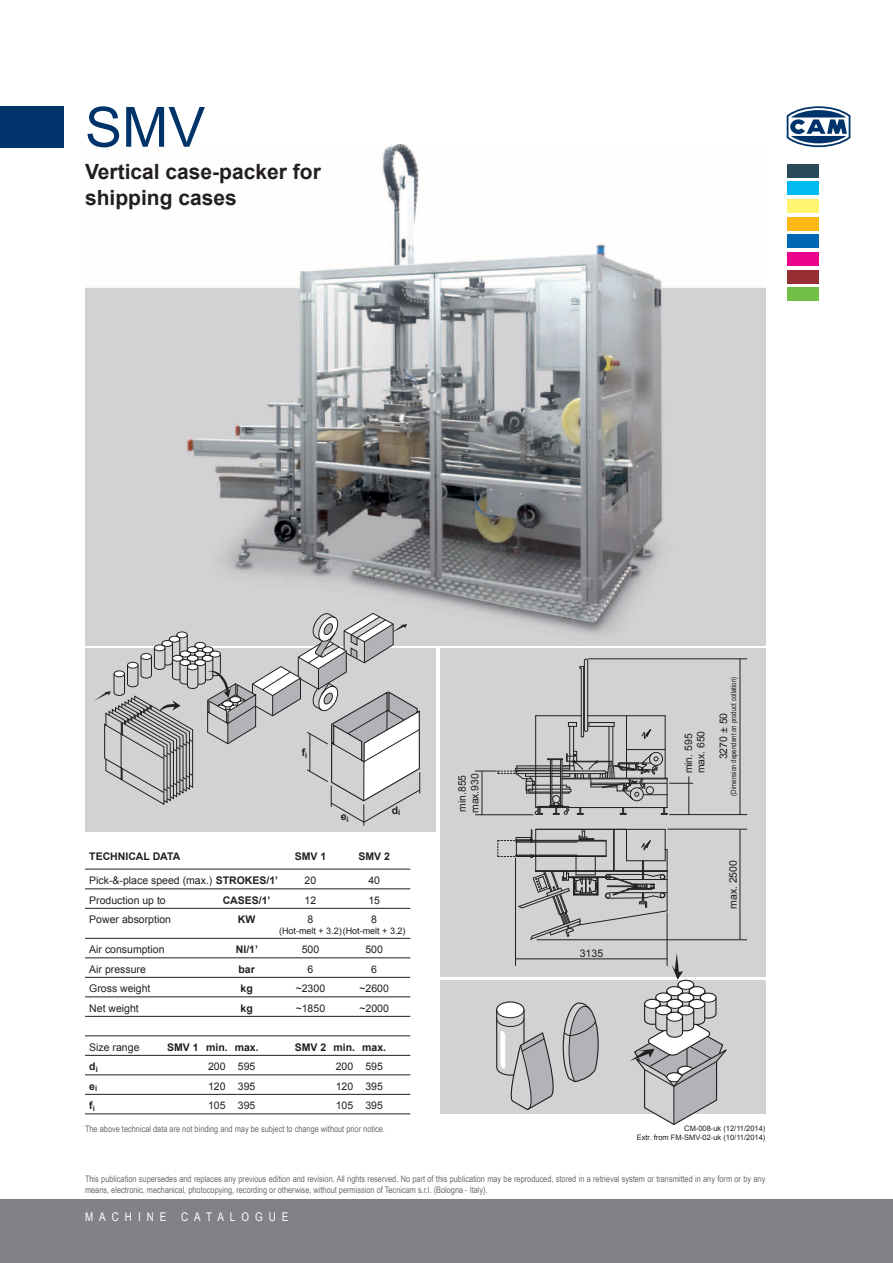
<style>
.page{position:relative;width:893px;height:1263px;background:#fff}
.page>*{position:absolute;margin:0;border:0;box-sizing:border-box;transform-origin:0 0}
.t1{font:55.5px "Arial";color:#003369}
.t2{font:700 21px/25.2px "Arial";color:#231f20}
.t3{font:12px "Arial Narrow";letter-spacing:.5em;color:#fff}
.t4{font:10.5px "Arial";color:#231f20}
.t5{font:700 10.5px "Arial";color:#231f20}
.t6{font:10.35px/12.5px "Arial";color:#231f20}
.t7{font:9px/10.8px "Arial Narrow";color:#6c6d70}
.t8{font:9px "Arial";color:#231f20}
.t9{font:7.5px/9px "Arial";color:#231f20;text-align:right}
.t10{font:7.5px "Arial Narrow";color:#231f20}
.s1{font-weight:700}
</style>
<div class="page">
<div style="left:0;top:1199px;width:893px;height:64px;background:#808285"></div>
<div style="left:0;top:106px;width:64px;height:41px;background:#003369"></div>
<svg style="left:787px;top:106px;width:63px;height:41px"></svg>
<img style="left:85px;top:144px;width:680px;height:501px">
<div style="left:787px;top:164px;width:32px;height:14px;background:#294a59"></div>
<div style="left:787px;top:182px;width:32px;height:13px;background:#00baf1"></div>
<div style="left:787px;top:199px;width:32px;height:14px;background:#fff46d"></div>
<div style="left:787px;top:217px;width:32px;height:13px;background:#fcb814"></div>
<div style="left:787px;top:235px;width:32px;height:13px;background:#0166b3"></div>
<div style="left:787px;top:252px;width:32px;height:14px;background:#ed028c"></div>
<div style="left:787px;top:270px;width:32px;height:13px;background:#962e33"></div>
<div style="left:787px;top:288px;width:32px;height:13px;background:#71bf44"></div>
<div style="left:440px;top:648px;width:325px;height:328px;background:#d1d2d4"></div>
<div style="left:85px;top:648px;width:351px;height:183px;background:#d1d2d4"></div>
<div style="left:440px;top:980px;width:325px;height:134px;background:#d1d2d4"></div>
<hr style="left:85px;top:869px;width:325px;height:1px;background:#231f20">
<hr style="left:85px;top:888px;width:325px;height:1px;background:#231f20">
<hr style="left:85px;top:908px;width:325px;height:1px;background:#231f20">
<hr style="left:85px;top:938px;width:325px;height:1px;background:#231f20">
<hr style="left:85px;top:957px;width:325px;height:1px;background:#231f20">
<hr style="left:85px;top:977px;width:325px;height:1px;background:#231f20">
<hr style="left:85px;top:996px;width:325px;height:1px;background:#231f20">
<hr style="left:85px;top:1016px;width:325px;height:1px;background:#231f20">
<hr style="left:85px;top:1035px;width:325px;height:1px;background:#231f20">
<hr style="left:85px;top:1055px;width:325px;height:1px;background:#231f20">
<hr style="left:85px;top:1074px;width:325px;height:1px;background:#231f20">
<hr style="left:85px;top:1094px;width:325px;height:1px;background:#231f20">
<hr style="left:85px;top:1113px;width:325px;height:1px;background:#231f20">
<svg style="left:630px;top:953px;width:101px;height:172px"></svg>
<svg style="left:496px;top:1001px;width:103px;height:109px"></svg>
<svg style="left:94px;top:612px;width:326px;height:214px"></svg>
<hr style="left:536px;top:715px;width:45px;height:1px;background:#231f20">
<hr style="left:665px;top:716px;width:1px;height:62px;background:#231f20">
<hr style="left:583px;top:667px;width:1px;height:49px;background:#231f20">
<svg style="left:579px;top:658px;width:9px;height:11px"></svg>
<hr style="left:535px;top:716px;width:1px;height:50px;background:#231f20">
<hr style="left:581px;top:668px;width:1px;height:48px;background:#231f20">
<hr style="left:588px;top:715px;width:77px;height:1px;background:#231f20">
<hr style="left:587px;top:661px;width:1px;height:55px;background:#231f20">
<hr style="left:626px;top:749px;width:39px;height:1px;background:#231f20">
<hr style="left:626px;top:716px;width:1px;height:47px;background:#231f20">
<hr style="left:573px;top:726px;width:1px;height:40px;background:#231f20">
<hr style="left:569px;top:726px;width:1px;height:44px;background:#231f20">
<hr style="left:613px;top:726px;width:1px;height:40px;background:#231f20">
<hr style="left:609px;top:726px;width:1px;height:35px;background:#231f20">
<hr style="left:584px;top:661px;width:1px;height:54px;background:#231f20">
<svg style="left:568px;top:715px;width:47px;height:22px"></svg>
<hr style="left:667px;top:829px;width:80px;height:1px;background:#231f20">
<hr style="left:588px;top:658px;width:159px;height:1px;background:#231f20">
<hr style="left:537px;top:939px;width:210px;height:1px;background:#231f20">
<hr style="left:740px;top:659px;width:1px;height:155px;background:#231f20">
<hr style="left:740px;top:829px;width:1px;height:111px;background:#231f20">
<svg style="left:641px;top:729px;width:11px;height:10px"></svg>
<hr style="left:669px;top:814px;width:78px;height:1px;background:#231f20">
<hr style="left:667px;top:912px;width:1px;height:54px;background:#231f20">
<hr style="left:515px;top:858px;width:1px;height:108px;background:#231f20">
<hr style="left:515px;top:958px;width:152px;height:1px;background:#231f20">
<svg style="left:475px;top:751px;width:218px;height:64px"></svg>
<svg style="left:498px;top:829px;width:170px;height:111px"></svg>
<h1 class="t1" style="left:85px;top:91px;width:122px">SMV</h1>
<h2 class="t2" style="left:85px;top:160px;width:237px">Vertical case-packer for shipping cases</h2>
<p class="t5" style="left:302px;top:746px;width:7px">f<sub>i</sub></p>
<p class="t5" style="left:341px;top:809px;width:9px">e<sub>i</sub></p>
<p class="t5" style="left:392px;top:803px;width:10px">d<sub>i</sub></p>
<p class="t5" style="left:89px;top:850px;width:92px">TECHNICAL DATA</p>
<p class="t5" style="left:295px;top:850px;width:33px">SMV 1</p>
<p class="t5" style="left:358px;top:850px;width:33px">SMV 2</p>
<p class="t4" style="left:89px;top:874px;width:190px">Pick-&amp;-place speed (max.) <span class="s1">STROKES/1’</span></p>
<p class="t4" style="left:305px;top:874px;width:13px">20</p>
<p class="t4" style="left:368px;top:874px;width:13px">40</p>
<p class="t4" style="left:89px;top:893px;width:78px">Production up to</p>
<p class="t5" style="left:223px;top:893px;width:49px">CASES/1’</p>
<p class="t4" style="left:305px;top:893px;width:13px">12</p>
<p class="t4" style="left:368px;top:893px;width:13px">15</p>
<p class="t4" style="left:89px;top:913px;width:83px">Power absorption</p>
<p class="t5" style="left:238px;top:913px;width:19px">KW</p>
<p class="t4" style="left:307px;top:913px;width:7px">8</p>
<p class="t4" style="left:371px;top:913px;width:7px">8</p>
<p class="t8" style="left:279px;top:925px;width:128px">(Hot-melt + 3.2)(Hot-melt + 3.2)</p>
<p class="t4" style="left:89px;top:943px;width:77px">Air consumption</p>
<p class="t5" style="left:236px;top:943px;width:24px">Nl/1’</p>
<p class="t4" style="left:302px;top:943px;width:19px">500</p>
<p class="t4" style="left:365px;top:943px;width:19px">500</p>
<p class="t4" style="left:89px;top:962px;width:58px">Air pressure</p>
<p class="t5" style="left:238px;top:962px;width:18px">bar</p>
<p class="t4" style="left:307px;top:962px;width:7px">6</p>
<p class="t4" style="left:371px;top:962px;width:7px">6</p>
<p class="t4" style="left:89px;top:982px;width:63px">Gross weight</p>
<p class="t5" style="left:241px;top:982px;width:14px">kg</p>
<p class="t4" style="left:296px;top:982px;width:31px">~2300</p>
<p class="t4" style="left:359px;top:982px;width:31px">~2600</p>
<p class="t4" style="left:89px;top:1001px;width:51px">Net weight</p>
<p class="t5" style="left:241px;top:1001px;width:14px">kg</p>
<p class="t4" style="left:296px;top:1001px;width:31px">~1850</p>
<p class="t4" style="left:359px;top:1001px;width:31px">~2000</p>
<p class="t4" style="left:89px;top:1040px;width:52px">Size range</p>
<p class="t5" style="left:167px;top:1040px;width:93px">SMV 1 min. max.</p>
<p class="t5" style="left:295px;top:1040px;width:93px">SMV 2 min. max.</p>
<p class="t5" style="left:89px;top:1060px;width:10px">d<sub>i</sub></p>
<p class="t4" style="left:208px;top:1060px;width:49px">200 595</p>
<p class="t4" style="left:336px;top:1060px;width:49px">200 595</p>
<p class="t5" style="left:89px;top:1079px;width:9px">e<sub>i</sub></p>
<p class="t4" style="left:208px;top:1079px;width:49px">120 395</p>
<p class="t4" style="left:336px;top:1079px;width:49px">120 395</p>
<p class="t5" style="left:89px;top:1099px;width:7px">f<sub>i</sub></p>
<p class="t4" style="left:208px;top:1099px;width:49px">105 395</p>
<p class="t4" style="left:336px;top:1099px;width:49px">105 395</p>
<p class="t7" style="left:85px;top:1123px;width:301px">The above technical data are not binding and may be subject to change without prior notice.</p>
<p class="t6" style="left:456px;top:813px;width:41px;rotate:-90deg">min.855 max.930</p>
<p class="t4" style="left:580px;top:946px;width:25px">3135</p>
<p class="t6" style="left:682px;top:773px;width:44px;rotate:-90deg">min. 595 max. 650</p>
<p class="t10" style="left:728px;top:796px;width:120px;rotate:-90deg">(Dimension dependent on product collation)</p>
<p class="t4" style="left:717px;top:759px;width:48px;rotate:-90deg">3270 ± 50</p>
<p class="t4" style="left:726px;top:909px;width:51px;rotate:-90deg">max. 2500</p>
<p class="t9" style="left:637px;top:1124px;width:130px">CM-008-uk (12/11/2014)<br>Extr. from FM-SMV-02-uk (10/11/2014)</p>
<p class="t7" style="left:85px;top:1173px;width:682px">This publication supersedes and replaces any previous edition and revision. All rights reserved. No part of this publication may be reproduced, stored in a retrieval system or transmitted in any form or by any means, electronic, mechanical, photocopying, recording or otherwise, without permission of Tecnicam s.r.l. (Bologna - Italy).</p>
<h3 class="t3" style="left:85px;top:1208px;width:205px">MACHINE CATALOGUE</h3>
</div>
